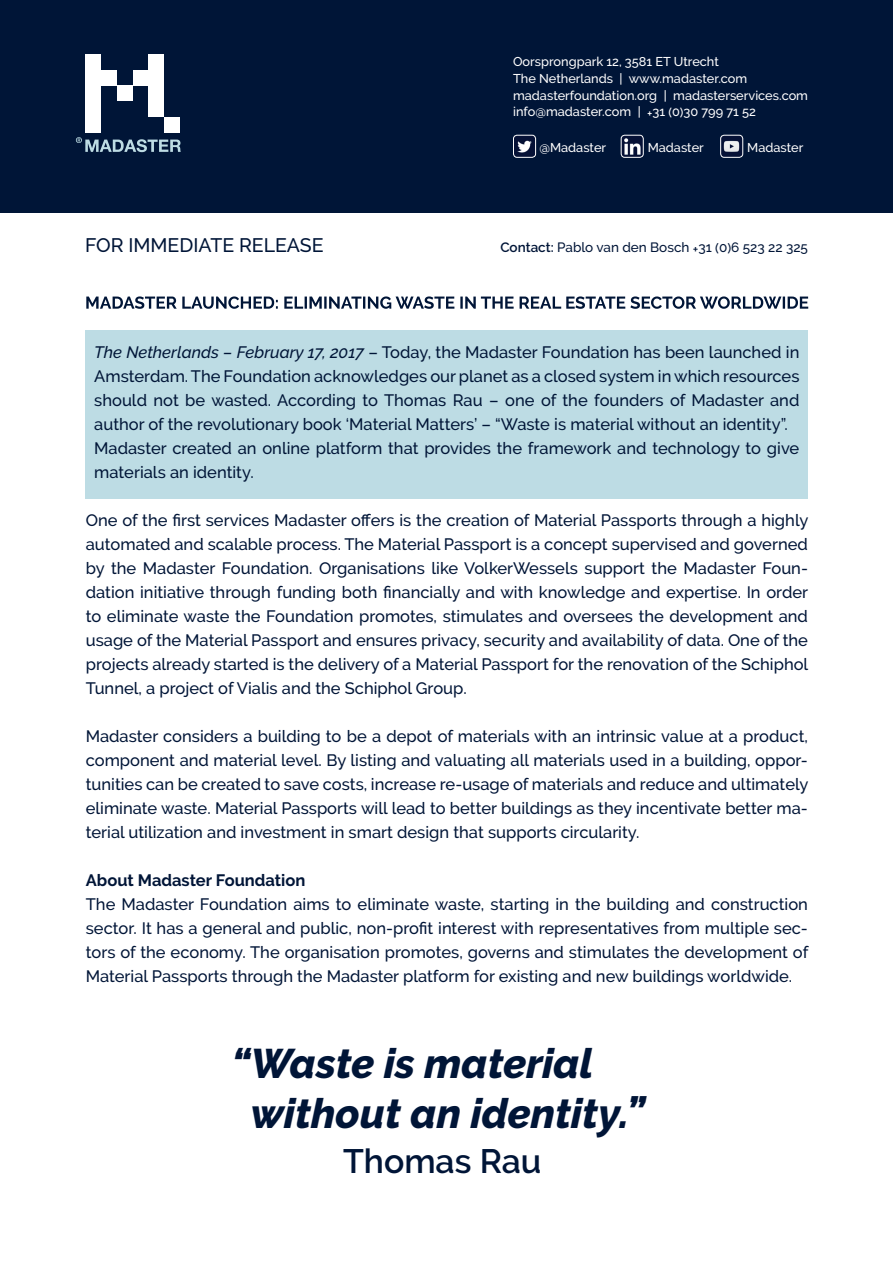
<style>
.page{position:relative;width:893px;height:1263px;background:#fff}
.page>*{position:absolute;margin:0;border:0;box-sizing:border-box;transform-origin:0 0}
.t1{font:italic 800 41.25px/49.5px "Raleway";color:#001537}
.t2{font:600 33.75px "Raleway";color:#001537}
.t3{font:500 19.5px "Raleway";color:#001537}
.t4{font:500 16.5px/24px "Raleway";color:#001537;text-align:justify}
.t5{font:700 16.5px "Raleway";color:#001537}
.t6{font:500 13.5px "Raleway";color:#001537}
.t7{font:500 12.75px/17px "Raleway";color:#fff}
.s1{font-weight:600}
.s2{font-style:italic}
</style>
<div class="page">
<div style="left:0;top:0;width:893px;height:213px;background:#001537"></div>
<div style="left:86px;top:54px;width:15px;height:79px;background:#fff"></div>
<div style="left:149px;top:54px;width:15px;height:63px;background:#fff"></div>
<div style="left:101px;top:70px;width:16px;height:15px;background:#fff"></div>
<div style="left:133px;top:70px;width:16px;height:15px;background:#fff"></div>
<div style="left:117px;top:85px;width:16px;height:16px;background:#fff"></div>
<div style="left:164px;top:117px;width:16px;height:16px;background:#fff"></div>
<svg style="left:76px;top:137px;width:105px;height:15px"></svg>
<div style="left:86px;top:330px;width:722px;height:168px;background:#bddce4"></div>
<img style="left:513px;top:135px;width:23px;height:22px">
<div style="left:513px;top:135px;width:23px;height:23px;border:1px solid #fff;border-radius:4px"></div>
<img style="left:621px;top:135px;width:22px;height:22px">
<div style="left:621px;top:135px;width:23px;height:23px;border:1px solid #fff;border-radius:4px"></div>
<img style="left:721px;top:135px;width:22px;height:22px">
<div style="left:720px;top:135px;width:23px;height:23px;border:1px solid #fff;border-radius:4px"></div>
<svg style="left:86px;top:296px;width:722px;height:13px"></svg>
<p class="t7" style="left:513px;top:53px;width:296px">Oorsprongpark 12, 3581 ET Utrecht<br>The Netherlands | www.madaster.com madasterfoundation.org | madasterservices.com info@madaster.com | +31 (0)30 799 71 52</p>
<p class="t7" style="left:539px;top:139px;width:68px">@Madaster</p>
<p class="t7" style="left:648px;top:139px;width:58px">Madaster</p>
<p class="t7" style="left:747px;top:139px;width:58px">Madaster</p>
<p class="t3" style="left:85px;top:234px;width:240px">FOR IMMEDIATE RELEASE</p>
<p class="t6" style="left:500px;top:240px;width:309px"><span class="s1">Contact:</span> Pablo van den Bosch +31 (0)6 523 22 325</p>
<p class="t4" style="left:94px;top:340px;width:707px;text-align:left"><span class="s2">The Netherlands – February 17, 2017</span> – Today, the Madaster Foundation has been launched in Amsterdam. The Foundation acknowledges our planet as a closed system in which resources should not be wasted. According to Thomas Rau – one of the founders of Madaster and author of the revolutionary book ‘Material Matters’ – “Waste is material without an identity”.<br>Madaster created an online platform that provides the framework and technology to give materials an identity.</p>
<p class="t4" style="left:86px;top:508px;width:724px">One of the first services Madaster offers is the creation of Material Passports through a highly automated and scalable process. The Material Passport is a concept supervised and governed by the Madaster Foundation. Organisations like VolkerWessels support the Madaster Foun&shy;dation initiative through funding both financially and with knowledge and expertise. In order to eliminate waste the Foundation promotes, stimulates and oversees the development and usage of the Material Passport and ensures privacy, security and availability of data. One of the projects already started is the delivery of a Material Passport for the renovation of the Schiphol Tunnel, a project of Vialis and the Schiphol Group.</p>
<p class="t4" style="left:86px;top:724px;width:724px">Madaster considers a building to be a depot of materials with an intrinsic value at a product, component and material level. By listing and valuating all materials used in a building, oppor&shy;tunities can be created to save costs, increase re-usage of materials and reduce and ultimately eliminate waste. Material Passports will lead to better buildings as they incentivate better ma&shy;terial utilization and investment in smart design that supports circularity.</p>
<p class="t5" style="left:86px;top:871px;width:221px">About Madaster Foundation</p>
<p class="t4" style="left:86px;top:892px;width:724px">The Madaster Foundation aims to eliminate waste, starting in the building and construction sector. It has a general and public, non-profit interest with representatives from multiple sec&shy;tors of the economy. The organisation promotes, governs and stimulates the development of Material Passports through the Madaster platform for existing and new buildings worldwide.</p>
<h1 class="t1" style="left:251px;top:1039px;width:400px;text-indent:-19px">“Waste is material without an identity.”</h1>
<h2 class="t2" style="left:343px;top:1141px;width:200px">Thomas Rau</h2>
</div>
